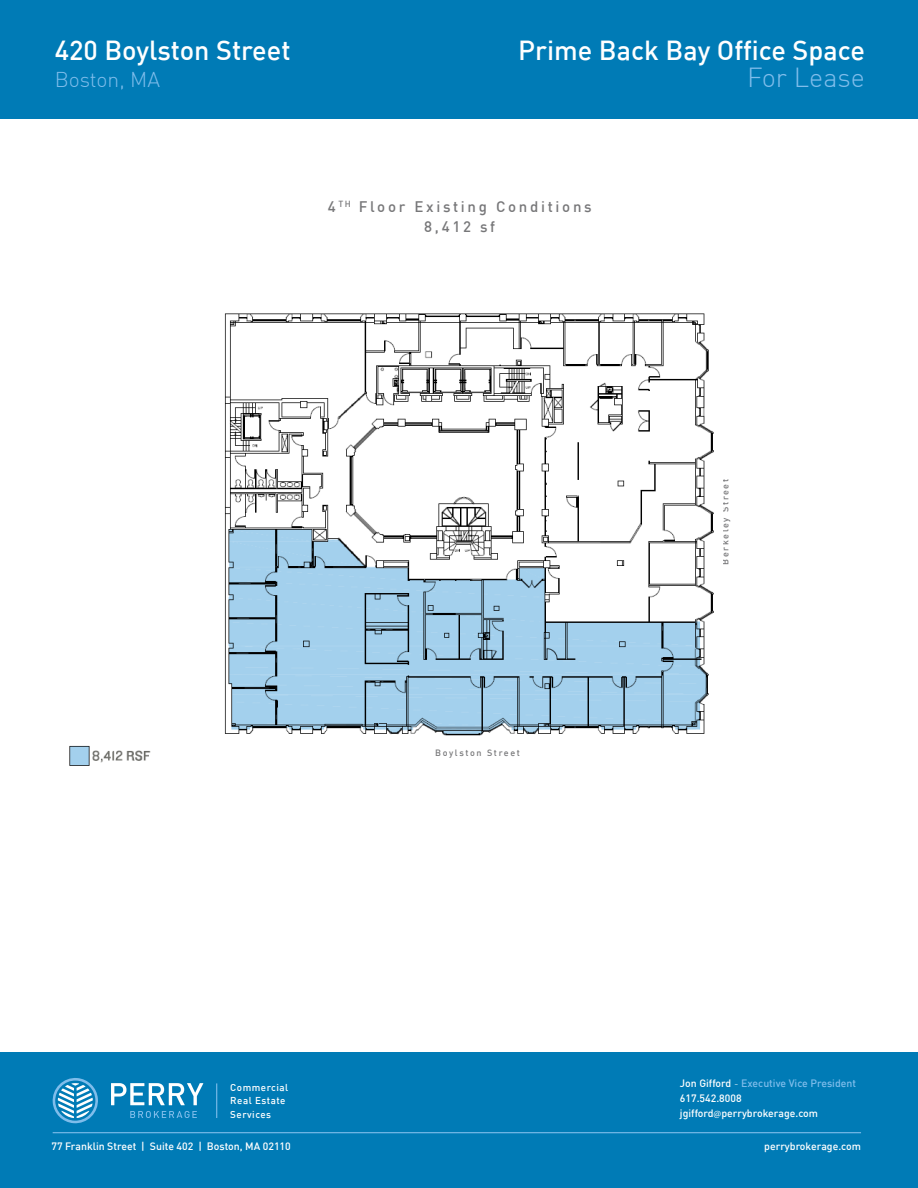
<style>
.page{position:relative;width:918px;height:1188px;background:#fff}
.page>*{position:absolute;margin:0;border:0;box-sizing:border-box;transform-origin:0 0}
.t1{font:500 27px "DIN";color:#fff}
.t2{font:300 27px "DIN";color:#7fbdeb}
.t3{font:300 21px "DIN";color:#7fbdeb}
.t4{font:500 15px "DIN";letter-spacing:.18em;color:#777779}
.t5{font:500 10.5px "DIN";color:#fff}
.t6{font:500 10.5px "DIN";color:#7fbdeb}
.t7{font:500 9.9px "DIN";letter-spacing:.05em;color:#fff}
.t8{font:500 9px "DIN";letter-spacing:.18em;color:#777779}
.s1{color:#fff}
.s2{font-weight:300;color:#fff}
.s3{font-family:"Myriad Pro";font-weight:400}
</style>
<div class="page">
<div style="left:1px;top:0;width:917px;height:118px;background:#007bb6"></div>
<div style="left:0;top:1052px;width:917px;height:136px;background:#007bb6"></div>
<svg style="left:52px;top:1078px;width:46px;height:46px"></svg>
<svg style="left:130px;top:1111px;width:67px;height:7px"></svg>
<svg style="left:111px;top:1083px;width:92px;height:22px"></svg>
<hr style="left:216px;top:1083px;width:1px;height:35px;background:#7fbdeb">
<hr style="left:53px;top:1132px;width:808px;height:1px;background:#7fbdeb">
<img style="left:69px;top:313px;width:645px;height:453px">
<p class="t1" style="left:55px;top:33px;width:237px">420 Boylston Street</p>
<p class="t3" style="left:55px;top:66px;width:107px">Boston, MA</p>
<p class="t1" style="left:518px;top:33px;width:348px">Prime Back Bay Office Space</p>
<p class="t2" style="left:747px;top:60px;width:119px">For Lease</p>
<p class="t4" style="left:328px;top:197px;width:266px">4 <sup>TH</sup> Floor Existing Conditions</p>
<p class="t4" style="left:424px;top:217px;width:72px">8,412 sf</p>
<p class="t8" style="left:435px;top:747px;width:86px">Boylston Street</p>
<p class="t8" style="left:719px;top:565px;width:87px;rotate:-90deg">Berkeley Street</p>
<p class="t7" style="left:230px;top:1081px;width:60px">Commercial</p>
<p class="t7" style="left:230px;top:1094px;width:57px">Real Estate</p>
<p class="t7" style="left:230px;top:1108px;width:42px">Services</p>
<p class="t6" style="left:680px;top:1077px;width:178px"><span class="s1">Jon Gifford</span> <span class="s2">-</span> Executive Vice President</p>
<p class="t5" style="left:680px;top:1092px;width:63px">617.542.8008</p>
<p class="t5" style="left:680px;top:1107px;width:140px">jgifford<span class="s3">@</span>perrybrokerage.com</p>
<p class="t5" style="left:51px;top:1139px;width:241px">77 Franklin Street | Suite 402 | Boston, MA 02110</p>
<p class="t5" style="left:764px;top:1139px;width:98px">perrybrokerage.com</p>
</div>
